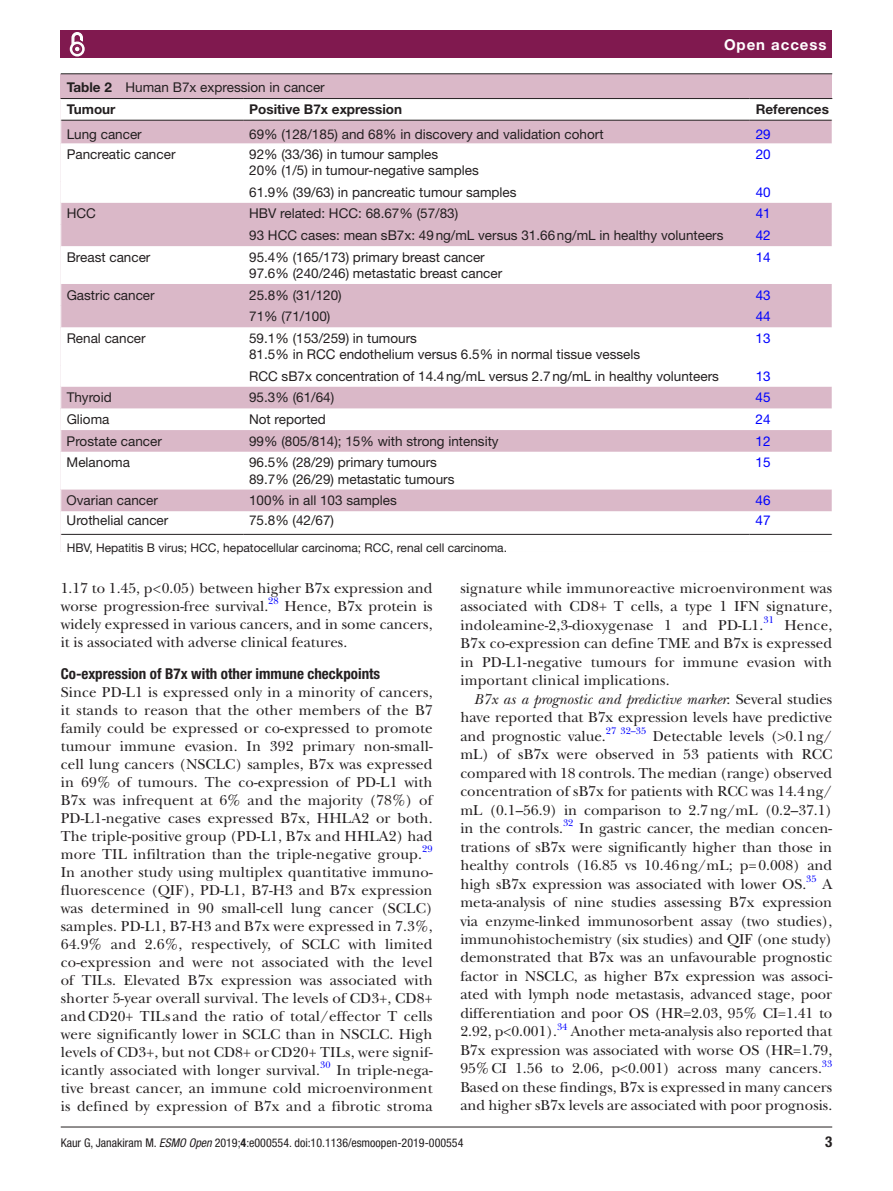
<style>
.page{position:relative;width:893px;height:1191px;background:#fff}
.page>*{position:absolute;margin:0;border:0;box-sizing:border-box;transform-origin:0 0}
.t1{font:15px/18.5px "New Baskerville";color:#231f20;text-align:justify}
.t2{font:700 condensed 15px "Helvetica Neue LT Std";color:#231f20}
.t3{font:700 15px "Helvetica Neue LT Std";letter-spacing:.065em;color:#fff}
.t4{font:13.5px/16.2px "Helvetica Neue LT Std";color:#231f20}
.t5{font:13.5px "Helvetica Neue LT Std";color:#00f}
.t6{font:700 13.5px "Helvetica Neue LT Std";color:#231f20}
.t7{font:condensed 12px "Helvetica Neue LT Std";color:#231f20}
.t8{font:12px "Helvetica Neue LT Std";color:#231f20}
.t9{font:9.9px "New Baskerville";color:#00f}
.s1{font-weight:700}
.s2{font-style:italic}
</style>
<div class="page">
<div style="left:61px;top:31px;width:771px;height:27px;background:#80194f"></div>
<svg style="left:69px;top:32px;width:16px;height:25px"></svg>
<div style="left:74px;top:45px;width:7px;height:8px;border:1px solid #80194f;border-radius:50%"></div>
<hr style="left:61px;top:1126px;width:771px;height:1px;background:#231f20">
<div style="left:61px;top:74px;width:771px;height:478px;background:#dab8c8"></div>
<hr style="left:61px;top:73px;width:771px;height:1px;background:#231f20">
<svg style="left:61px;top:99px;width:771px;height:453px;fill:#fff"></svg>
<hr style="left:61px;top:98px;width:182px;height:1px;background:#231f20">
<hr style="left:61px;top:120px;width:182px;height:1px;background:#231f20">
<hr style="left:243px;top:98px;width:507px;height:1px;background:#231f20">
<hr style="left:243px;top:120px;width:507px;height:1px;background:#231f20">
<hr style="left:750px;top:98px;width:82px;height:1px;background:#231f20">
<hr style="left:750px;top:120px;width:82px;height:1px;background:#231f20">
<hr style="left:243px;top:534px;width:507px;height:1px;background:#231f20">
<hr style="left:61px;top:534px;width:182px;height:1px;background:#231f20">
<hr style="left:750px;top:534px;width:82px;height:1px;background:#231f20">
<svg style="left:60px;top:99px;width:1px;height:44px"></svg>
<svg style="left:60px;top:181px;width:1px;height:65px"></svg>
<svg style="left:60px;top:284px;width:1px;height:43px"></svg>
<svg style="left:60px;top:365px;width:1px;height:87px"></svg>
<svg style="left:60px;top:489px;width:1px;height:63px"></svg>
<hr style="left:67px;top:551px;width:765px;height:1px;background:#fff">
<p class="t3" style="left:724px;top:35px;width:104px">Open access</p>
<p class="t4" style="left:67px;top:76px;width:260px;line-height:22px"><span class="s1">Table 2</span> Human B7x expression in cancer<br><span class="s1">Tumour</span></p>
<p class="t6" style="left:249px;top:101px;width:154px">Positive B7x expression</p>
<p class="t6" style="left:756px;top:101px;width:75px">References</p>
<p class="t4" style="left:67px;top:126px;width:77px">Lung cancer</p>
<p class="t4" style="left:249px;top:126px;width:356px">69% (128/185) and 68% in discovery and validation cohort</p>
<p class="t5" style="left:756px;top:126px;width:17px">29</p>
<p class="t4" style="left:67px;top:146px;width:110px">Pancreatic cancer</p>
<p class="t4" style="left:249px;top:146px;width:231px">92% (33/36) in tumour samples<br>20% (1/5) in tumour-negative samples</p>
<p class="t5" style="left:756px;top:146px;width:17px">20</p>
<p class="t4" style="left:249px;top:184px;width:269px">61.9% (39/63) in pancreatic tumour samples</p>
<p class="t5" style="left:756px;top:184px;width:17px">40</p>
<p class="t4" style="left:67px;top:205px;width:31px">HCC</p>
<p class="t4" style="left:249px;top:205px;width:211px">HBV related: HCC: 68.67% (57/83)</p>
<p class="t5" style="left:756px;top:206px;width:17px">41</p>
<p class="t4" style="left:249px;top:227px;width:476px">93 HCC cases: mean sB7x: 49ng/mL versus 31.66ng/mL in healthy volunteers</p>
<p class="t5" style="left:756px;top:227px;width:17px">42</p>
<p class="t4" style="left:67px;top:249px;width:85px">Breast cancer</p>
<p class="t4" style="left:249px;top:249px;width:255px">95.4% (165/173) primary breast cancer<br>97.6% (240/246) metastatic breast cancer</p>
<p class="t5" style="left:756px;top:249px;width:17px">14</p>
<p class="t4" style="left:67px;top:286px;width:89px">Gastric cancer</p>
<p class="t4" style="left:249px;top:286px;width:94px">25.8% (31/120)</p>
<p class="t5" style="left:756px;top:287px;width:17px">43</p>
<p class="t4" style="left:249px;top:308px;width:83px">71% (71/100)</p>
<p class="t5" style="left:756px;top:308px;width:17px">44</p>
<p class="t4" style="left:67px;top:330px;width:81px">Renal cancer</p>
<p class="t4" style="left:249px;top:330px;width:393px">59.1% (153/259) in tumours<br>81.5% in RCC endothelium versus 6.5% in normal tissue vessels</p>
<p class="t5" style="left:756px;top:330px;width:17px">13</p>
<p class="t4" style="left:249px;top:368px;width:471px">RCC sB7x concentration of 14.4ng/mL versus 2.7ng/mL in healthy volunteers</p>
<p class="t5" style="left:756px;top:368px;width:17px">13</p>
<p class="t4" style="left:67px;top:389px;width:47px">Thyroid</p>
<p class="t4" style="left:249px;top:389px;width:87px">95.3% (61/64)</p>
<p class="t5" style="left:756px;top:389px;width:17px">45</p>
<p class="t4" style="left:67px;top:411px;width:44px">Glioma</p>
<p class="t4" style="left:249px;top:411px;width:78px">Not reported</p>
<p class="t5" style="left:756px;top:411px;width:17px">24</p>
<p class="t4" style="left:67px;top:432px;width:97px">Prostate cancer</p>
<p class="t4" style="left:249px;top:432px;width:251px">99% (805/814); 15% with strong intensity</p>
<p class="t5" style="left:756px;top:433px;width:17px">12</p>
<p class="t4" style="left:67px;top:454px;width:65px">Melanoma</p>
<p class="t4" style="left:249px;top:454px;width:207px">96.5% (28/29) primary tumours<br>89.7% (26/29) metastatic tumours</p>
<p class="t5" style="left:756px;top:454px;width:17px">15</p>
<p class="t4" style="left:67px;top:492px;width:93px">Ovarian cancer</p>
<p class="t4" style="left:249px;top:492px;width:149px">100% in all 103 samples</p>
<p class="t5" style="left:756px;top:492px;width:17px">46</p>
<p class="t4" style="left:67px;top:512px;width:103px">Urothelial cancer</p>
<p class="t4" style="left:249px;top:512px;width:87px">75.8% (42/67)</p>
<p class="t5" style="left:756px;top:512px;width:17px">47</p>
<p class="t8" style="left:67px;top:540px;width:442px">HBV, Hepatitis B virus; HCC, hepatocellular carcinoma; RCC, renal cell carcinoma.</p>
<p class="t1" style="left:61px;top:579px;width:373px;line-height:18px">1.17 to 1.45, p&lt;0.05) between higher B7x expression and worse progression-free survival.</p>
<p class="t1" style="left:460px;top:579px;width:373px">signature while immunoreactive microenvironment was associated with CD8+ T cells, a type 1 IFN signature, indoleamine-2,3-dioxygenase 1 and PD-L1.</p>
<p class="t9" style="left:268px;top:595px;width:12px">28</p>
<p class="t1" style="left:61px;top:597px;width:373px;line-height:18px;text-indent:224px">Hence, B7x protein is widely expressed in various cancers, and in some cancers, it is associated with adverse clinical features.</p>
<p class="t2" style="left:61px;top:664px;width:321px">Co-expression of B7x with other immune checkpoints</p>
<p class="t1" style="left:61px;top:683px;width:373px;line-height:18px">Since PD-L1 is expressed only in a minority of cancers, it stands to reason that the other members of the B7 family could be expressed or co-expressed to promote tumour immune evasion. In 392 primary non-small&shy;cell lung cancers (NSCLC) samples, B7x was expressed in 69% of tumours. The co-expression of PD-L1 with B7x was infrequent at 6% and the majority (78%) of PD-L1-negative cases expressed B7x, HHLA2 or both.<br>The triple-positive group (PD-L1, B7x and HHLA2) had more TIL infiltration than the triple-negative group.</p>
<p class="t9" style="left:763px;top:614px;width:12px">31</p>
<p class="t1" style="left:460px;top:616px;width:373px;text-indent:324px">Hence, B7x co-expression can define TME and B7x is expressed in PD-L1-negative tumours for immune evasion with important clinical implications.</p>
<p class="t1" style="left:460px;top:690px;width:373px;text-indent:14px"><span class="s2">B7x as a prognostic and predictive marker</span>: Several studies have reported that B7x expression levels have predictive and prognostic value.</p>
<p class="t9" style="left:606px;top:725px;width:42px">27 32–35</p>
<p class="t1" style="left:460px;top:727px;width:373px;text-indent:192px">Detectable levels (&gt;0.1ng/ mL) of sB7x were observed in 53 patients with RCC compared with 18 controls. The median (range) observed concentration of sB7x for patients with RCC was 14.4ng/ mL (0.1–56.9) in comparison to 2.7ng/mL (0.2–37.1) in the controls.<sup>32</sup> In gastric cancer, the median concen&shy;trations of sB7x were significantly higher than those in healthy controls (16.85 vs 10.46ng/mL; p=0.008) and high sB7x expression was associated with lower OS.</p>
<p class="t9" style="left:422px;top:843px;width:12px">29</p>
<p class="t1" style="left:61px;top:863px;width:373px;line-height:18px">In another study using multiplex quantitative immuno&shy;fluorescence (QIF), PD-L1, B7-H3 and B7x expression was determined in 90 small-cell lung cancer (SCLC) samples. PD-L1, B7-H3 and B7x were expressed in 7.3%, 64.9% and 2.6%, respectively, of SCLC with limited co-expression and were not associated with the level of TILs. Elevated B7x expression was associated with shorter 5-year overall survival. The levels of CD3+, CD8+ andCD20+ TILs and the ratio of total/effector T cells were significantly lower in SCLC than in NSCLC. High levels of CD3+, but not CD8+ orCD20+ TILs, were signif&shy;icantly associated with longer survival.<sup>30</sup> In triple-nega&shy;tive breast cancer, an immune cold microenvironment is defined by expression of B7x and a fibrotic stroma</p>
<p class="t9" style="left:806px;top:873px;width:12px">35</p>
<p class="t1" style="left:460px;top:874px;width:373px;text-indent:362px">A meta-analysis of nine studies assessing B7x expression via enzyme-linked immunosorbent assay (two studies), immunohistochemistry (six studies) and QIF (one study) demonstrated that B7x was an unfavourable prognostic factor in NSCLC, as higher B7x expression was associ&shy;ated with lymph node metastasis, advanced stage, poor differentiation and poor OS (HR=2.03, 95% CI=1.41 to 2.92, p&lt;0.001).</p>
<p class="t9" style="left:557px;top:1020px;width:12px">34</p>
<p class="t1" style="left:460px;top:1022px;width:373px;text-indent:110px">Another meta-analysis also reported that B7x expression was associated with worse OS (HR=1.79, 95%CI 1.56 to 2.06, p&lt;0.001) across many cancers.</p>
<p class="t9" style="left:822px;top:1057px;width:12px">33</p>
<p class="t1" style="left:460px;top:1077px;width:373px">Based on these findings, B7x is expressed in many cancers and higher sB7x levels are associated with poor prognosis.</p>
<p class="t7" style="left:61px;top:1135px;width:404px">Kaur G, Janakiram M. <span class="s2">ESMO Open</span> 2019;<span class="s1">4</span>:e000554. doi:10.1136/esmoopen-2019-000554</p>
<p class="t2" style="left:825px;top:1132px;width:9px">3</p>
</div>
